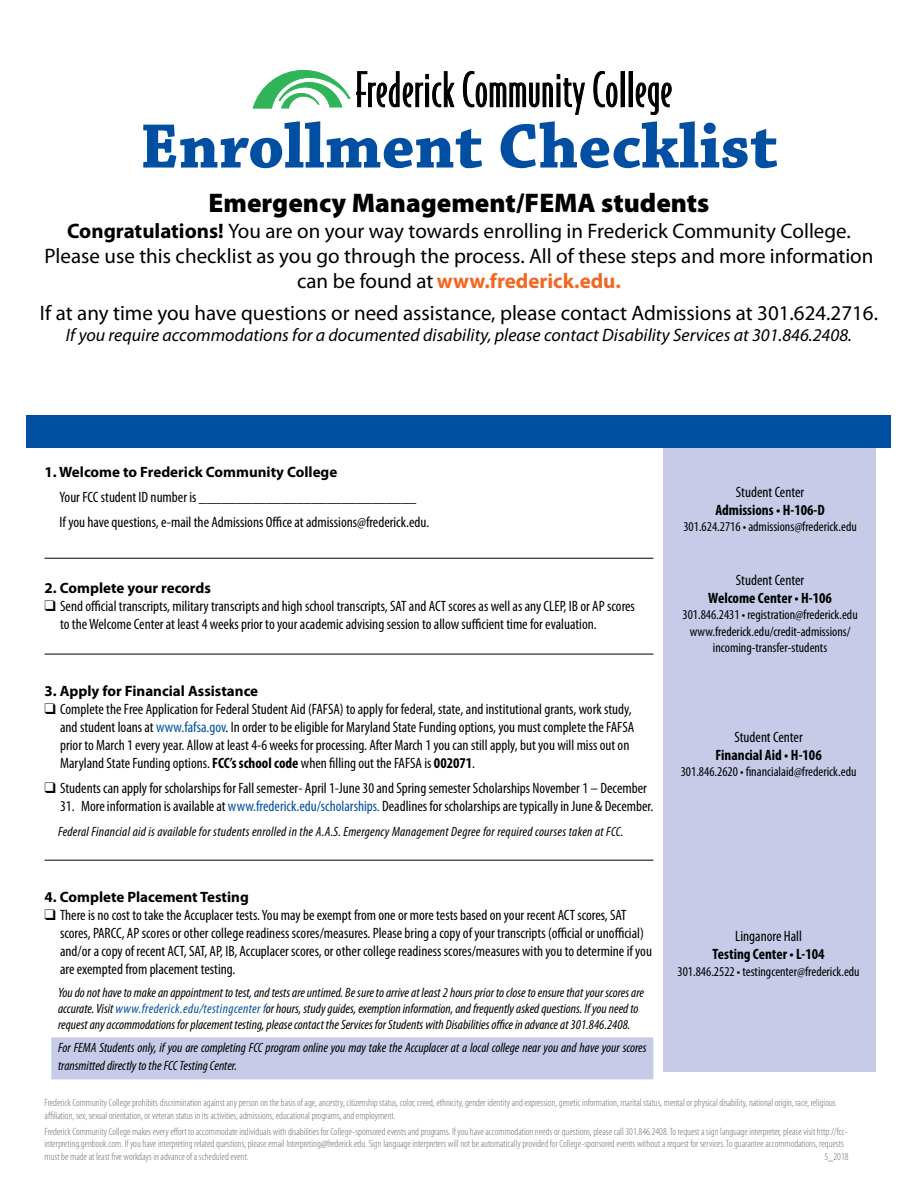
<style>
.page{position:relative;width:918px;height:1188px;background:#fff}
.page>*{position:absolute;margin:0;border:0;box-sizing:border-box;transform-origin:0 0}
.t1{font:700 66px "Chaparral Pro";color:#004fa3}
.t2{font:900 27px "Myriad Pro";color:#000}
.t3{font:21px/25.2px "Myriad Pro";color:#000;text-align:center}
.t4{font:italic 18px "Myriad Pro";color:#000}
.t5{font:condensed 15px/18px "Myriad Pro";color:#000}
.t6{font:700 15px "Myriad Pro";color:#000}
.t7{font:700 condensed 15px "Myriad Pro";color:#000}
.t8{font:italic condensed 13.5px/16.2px "Myriad Pro";color:#000}
.t9{font:condensed 13.5px/16.2px "Myriad Pro";color:#000;text-align:center}
.t10{font:italic condensed 13.5px "Myriad Pro";letter-spacing:.02em;color:#000}
.t11{font:300 condensed 10.5px/12.6px "Myriad Pro";color:#6d6e71}
.s1{font-weight:700}
.s2{font-weight:700;color:#f26722}
.s3{color:#004fa3}
</style>
<div class="page">
<div style="left:663px;top:430px;width:213px;height:642px;background:#c7cbe7"></div>
<hr style="left:45px;top:558px;width:608px;height:1px;background:#000">
<hr style="left:45px;top:654px;width:608px;height:1px;background:#000">
<hr style="left:45px;top:860px;width:608px;height:1px;background:#000">
<div style="left:51px;top:1037px;width:602px;height:42px;background:#c7cbe7"></div>
<div style="left:27px;top:415px;width:864px;height:32px;background:#004fa3"></div>
<svg style="left:462px;top:70px;width:123px;height:45px"></svg>
<svg style="left:593px;top:70px;width:25px;height:38px"></svg>
<div style="left:621px;top:71px;width:4px;height:36px;border:1px solid #000"></div>
<div style="left:629px;top:71px;width:4px;height:36px;border:1px solid #000"></div>
<svg style="left:635px;top:82px;width:37px;height:34px"></svg>
<svg style="left:253px;top:70px;width:202px;height:38px"></svg>
<p class="t1" style="left:140px;top:108px;width:639px">Enrollment Checklist</p>
<p class="t2" style="left:209px;top:188px;width:502px">Emergency Management/FEMA students</p>
<p class="t3" style="left:45px;top:218px;width:830px"><span class="s1">Congratulations!</span> You are on your way towards enrolling in Frederick Community College.<br>Please use this checklist as you go through the process. All of these steps and more information can be found at <span class="s2">www.frederick.edu.</span></p>
<p class="t3" style="left:40px;top:300px;width:840px">If at any time you have questions or need assistance, please contact Admissions at 301.624.2716.</p>
<p class="t4" style="left:66px;top:324px;width:788px">If you require accommodations for a documented disability, please contact Disability Services at 301.846.2408.</p>
<p class="t6" style="left:45px;top:462px;width:294px">1. Welcome to Frederick Community College</p>
<p class="t5" style="left:60px;top:488px;width:358px">Your FCC student ID number is _____________________________</p>
<p class="t5" style="left:60px;top:513px;width:371px">If you have questions, e-mail the Admissions Office at admissions@frederick.edu.</p>
<p class="t6" style="left:45px;top:579px;width:168px">2. Complete your records</p>
<p class="t5" style="left:60px;top:597px;width:576px;text-indent:-16px">❑ Send official transcripts, military transcripts and high school transcripts, SAT and ACT scores as well as any CLEP, IB or AP scores to the Welcome Center at least 4 weeks prior to your academic advising session to allow sufficient time for evaluation.</p>
<p class="t6" style="left:45px;top:681px;width:215px">3. Apply for Financial Assistance</p>
<p class="t5" style="left:60px;top:700px;width:576px;text-indent:-16px">❑ Complete the Free Application for Federal Student Aid (FAFSA) to apply for federal, state, and institutional grants, work study, and student loans at <span class="s3">www.fafsa.gov</span>. In order to be eligible for Maryland State Funding options, you must complete the FAFSA prior to March 1 every year. Allow at least 4-6 weeks for processing. After March 1 you can still apply, but you will miss out on Maryland State Funding options. <span class="s1">FCC’s school code</span> when filling out the FAFSA is <span class="s1">002071</span>.</p>
<p class="t5" style="left:45px;top:779px;width:604px">❑ Students can apply for scholarships for Fall semester- April 1-June 30 and Spring semester Scholarships November 1 – December</p>
<p class="t5" style="left:60px;top:797px;width:595px">31. More information is available at <span class="s3">www.frederick.edu/scholarships.</span> Deadlines for scholarships are typically in June &amp; December.</p>
<p class="t10" style="left:58px;top:823px;width:567px">Federal Financial aid is available for students enrolled in the A.A.S. Emergency Management Degree for required courses taken at FCC.</p>
<p class="t6" style="left:45px;top:887px;width:206px">4. Complete Placement Testing</p>
<p class="t5" style="left:60px;top:906px;width:593px;text-indent:-16px">❑ There is no cost to take the Accuplacer tests. You may be exempt from one or more tests based on your recent ACT scores, SAT scores, PARCC, AP scores or other college readiness scores/measures. Please bring a copy of your transcripts (official or unofficial) and/or a copy of recent ACT, SAT, AP, IB, Accuplacer scores, or other college readiness scores/measures with you to determine if you are exempted from placement testing.</p>
<p class="t8" style="left:58px;top:984px;width:587px">You do not have to make an appointment to test, and tests are untimed. Be sure to arrive at least 2 hours prior to close to ensure that your scores are accurate. Visit <span class="s3">www.frederick.edu/testingcenter f</span>or hours, study guides, exemption information, and frequently asked questions. If you need to request any accommodations for placement testing, please contact the Services for Students with Disabilities office in advance at 301.846.2408.</p>
<p class="t8" style="left:58px;top:1039px;width:590px;line-height:18px">For FEMA Students only, if you are completing FCC program online you may take the Accuplacer at a local college near you and have your scores transmitted directly to the FCC Testing Center.</p>
<p class="t5" style="left:736px;top:483px;width:70px">Student Center</p>
<p class="t7" style="left:715px;top:500px;width:111px">Admissions • H-106-D</p>
<p class="t9" style="left:683px;top:518px;width:175px">301.624.2716 • admissions@frederick.edu</p>
<p class="t5" style="left:736px;top:571px;width:70px">Student Center</p>
<p class="t7" style="left:708px;top:589px;width:125px">Welcome Center • H-106</p>
<p class="t9" style="left:682px;top:607px;width:177px">301.846.2431 • registration@frederick.edu</p>
<p class="t9" style="left:690px;top:623px;width:162px">www.frederick.edu/credit-admissions/ incoming-transfer-students</p>
<p class="t5" style="left:734px;top:728px;width:70px">Student Center</p>
<p class="t7" style="left:715px;top:746px;width:108px">Financial Aid • H-106</p>
<p class="t9" style="left:681px;top:764px;width:177px">301.846.2620 • financialaid@frederick.edu</p>
<p class="t5" style="left:735px;top:927px;width:68px">Linganore Hall</p>
<p class="t7" style="left:713px;top:945px;width:113px">Testing Center • L-104</p>
<p class="t9" style="left:678px;top:963px;width:184px">301.846.2522 • testingcenter@frederick.edu</p>
<p class="t11" style="left:45px;top:1097px;width:793px">Frederick Community College prohibits discrimination against any person on the basis of age, ancestry, citizenship status, color, creed, ethnicity, gender identity and expression, genetic information, marital status, mental or physical disability, national origin, race, religious affiliation, sex, sexual orientation, or veteran status in its activities, admissions, educational programs, and employment.</p>
<p class="t11" style="left:45px;top:1125px;width:805px">Frederick Community College makes every effort to accommodate individuals with disabilities for College-sponsored events and programs. If you have accommodation needs or questions, please call 301.846.2408. To request a sign language interpreter, please visit http://fcc&shy;interpreting.genbook.com. If you have interpreting related questions, please email Interpreting@frederick.edu. Sign language interpreters will not be automatically provided for College-sponsored events without a request for services. To guarantee accommodations, requests must be made at least five workdays in advance of a scheduled event.</p>
<p class="t11" style="left:824px;top:1150px;width:26px">5_2018</p>
</div>
